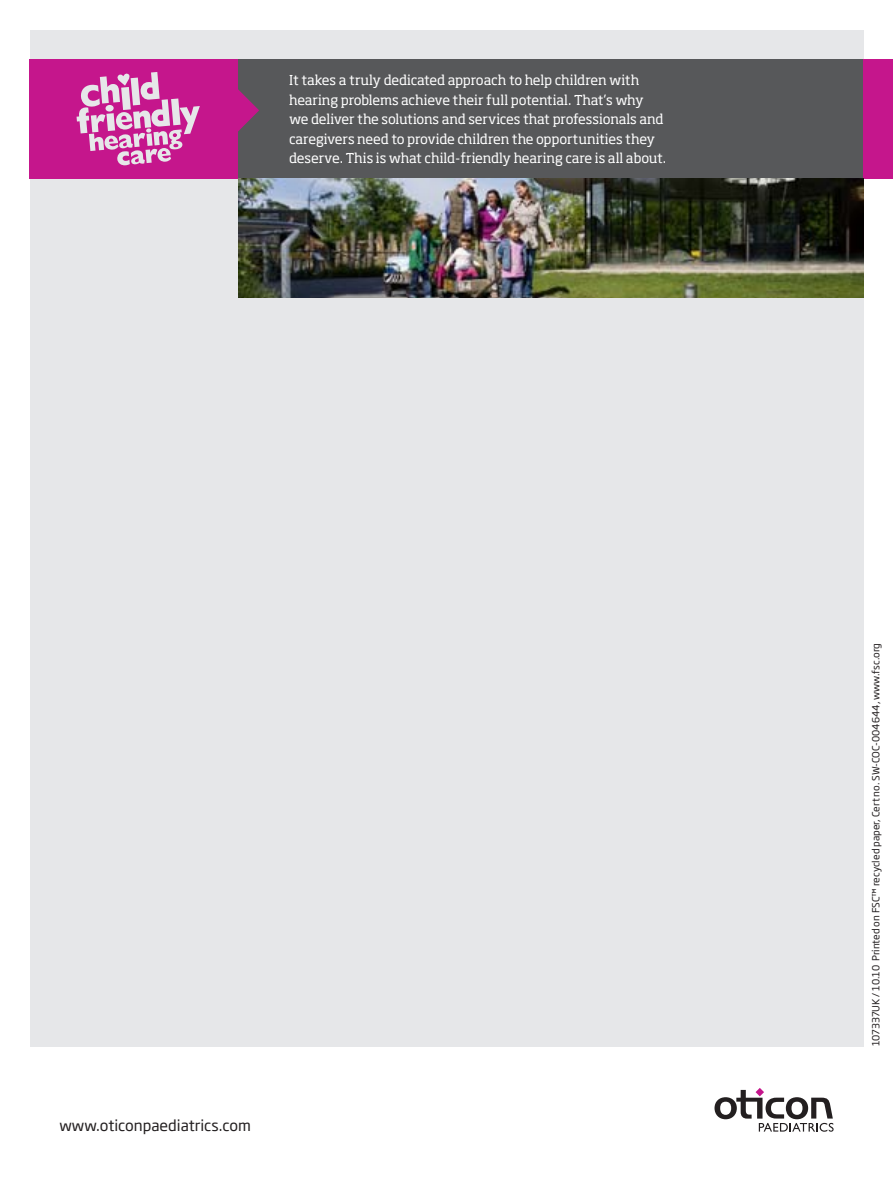
<style>
.page{position:relative;width:893px;height:1191px;background:#fff}
.page>*{position:absolute;margin:0;border:0;box-sizing:border-box;transform-origin:0 0}
.t1{font:15px "Soho Gothic Pro";color:#231f20}
.t2{font:13.5px/19.5px "Soho Pro";letter-spacing:-.01em;color:#fff}
.t3{font:9.75px "Soho Gothic Pro";color:#231f20}
</style>
<div class="page">
<div style="left:30px;top:30px;width:833px;height:1016px;background:#e6e7e9"></div>
<div style="left:238px;top:60px;width:625px;height:119px;background:#57585a"></div>
<div style="left:863px;top:60px;width:30px;height:119px;background:#c5168c"></div>
<div style="left:30px;top:60px;width:208px;height:119px;background:#c5168c"></div>
<svg style="left:238px;top:89px;width:21px;height:42px"></svg>
<svg style="left:77px;top:72px;width:123px;height:93px"></svg>
<img style="left:238px;top:179px;width:625px;height:119px">
<svg style="left:714px;top:1088px;width:120px;height:43px"></svg>
<p class="t2" style="left:289px;top:70px;width:379px">It takes a truly dedicated approach to help children with hearing problems achieve their full potential. That’s why we deliver the solutions and services that professionals and caregivers need to provide children the opportunities they deserve. This is what child-friendly hearing care is all about.</p>
<p class="t1" style="left:60px;top:1114px;width:193px">www.oticonpaediatrics.com</p>
<p class="t3" style="left:868px;top:1046px;width:405px;rotate:-90deg">107337UK / 10.10 Printed on FSC™ recycled paper, Cert no. SW-COC-004644, www.fsc.org</p>
</div>
